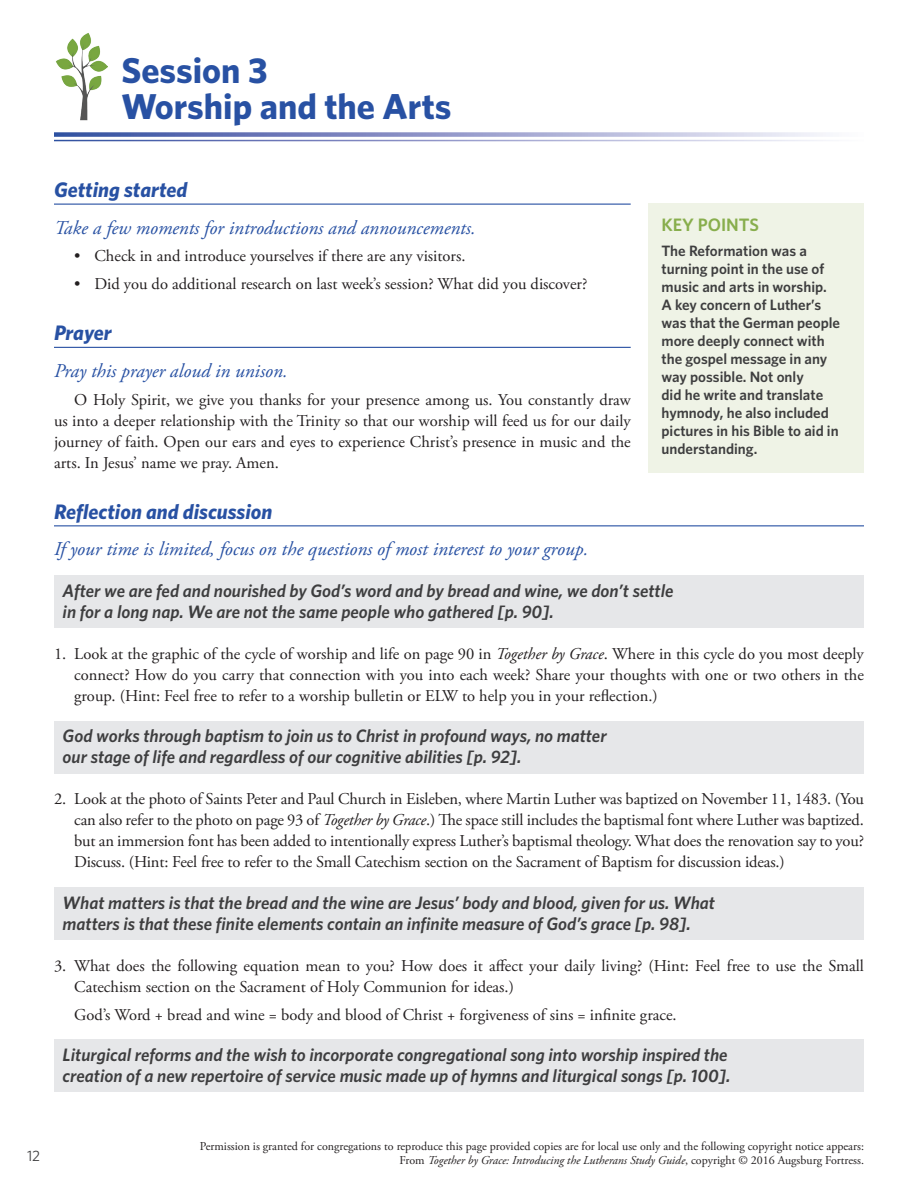
<style>
.page{position:relative;width:918px;height:1188px;background:#fff}
.page>*{position:absolute;margin:0;border:0;box-sizing:border-box;transform-origin:0 0}
.t1{font:700 36px/36px "Whitney";color:#2851a3}
.t2{font:italic 700 21px "Whitney";color:#2851a3}
.t3{font:italic 19.5px "Adobe Garamond Pro";color:#2851a3}
.t4{font:italic 600 18px/21px "Whitney";color:#3e3e3f}
.t5{font:600 18px "Whitney";color:#88ae4d}
.t6{font:16.5px/21px "Adobe Garamond Pro";color:#231f20;text-align:justify}
.t7{font:600 15px/18px "Whitney";color:#3e3e3f}
.t8{font:15px "Whitney";color:#3e3e3f}
.t9{font:12px/14.4px "Adobe Garamond Pro";color:#231f20;text-align:right}
.s1{font-style:italic}
</style>
<div class="page">
<svg style="left:54px;top:132px;width:769px;height:5px;background:#9ca4cf"></svg>
<hr style="left:54px;top:204px;width:577px;height:1px;background:#2851a3">
<hr style="left:54px;top:347px;width:577px;height:1px;background:#2851a3">
<hr style="left:54px;top:525px;width:810px;height:1px;background:#2851a3">
<div style="left:54px;top:575px;width:810px;height:53px;background:#e6e7e9"></div>
<div style="left:54px;top:721px;width:810px;height:52px;background:#e6e7e9"></div>
<div style="left:54px;top:887px;width:810px;height:53px;background:#e6e7e9"></div>
<div style="left:54px;top:1040px;width:810px;height:52px;background:#e6e7e9"></div>
<img style="left:56px;top:33px;width:52px;height:88px">
<div style="left:648px;top:203px;width:216px;height:269px;background:#eff3e6"></div>
<h1 class="t1" style="left:122px;top:51px;width:332px">Session 3<br>Worship and the Arts</h1>
<p class="t2" style="left:54px;top:175px;width:135px">Getting started</p>
<p class="t3" style="left:54px;top:216px;width:423px">Take a few moments for introductions and announcements.</p>
<p class="t6" style="left:74px;top:246px;width:393px">• Check in and introduce yourselves if there are any visitors.</p>
<p class="t6" style="left:74px;top:274px;width:515px">• Did you do additional research on last week’s session? What did you discover?</p>
<p class="t2" style="left:54px;top:319px;width:59px">Prayer</p>
<p class="t3" style="left:54px;top:359px;width:235px">Pray this prayer aloud in unison.</p>
<p class="t6" style="left:54px;top:389px;width:578px;text-indent:20px">O Holy Spirit, we give you thanks for your presence among us. You constantly draw us into a deeper relationship with the Trinity so that our worship will feed us for our daily journey of faith. Open our ears and eyes to experience Christ’s presence in music and the arts. In Jesus’ name we pray. Amen.</p>
<p class="t2" style="left:54px;top:497px;width:220px">Reflection and discussion</p>
<p class="t3" style="left:54px;top:537px;width:536px">If your time is limited, focus on the questions of most interest to your group.</p>
<p class="t4" style="left:63px;top:580px;width:612px">After we are fed and nourished by God’s word and by bread and wine, we don’t settle in for a long nap. We are not the same people who gathered [p. 90].</p>
<p class="t6" style="left:74px;top:644px;width:791px;text-indent:-20px">1. Look at the graphic of the cycle of worship and life on page 90 in <span class="s1">Together by Grace</span>. Where in this cycle do you most deeply connect? How do you carry that connection with you into each week? Share your thoughts with one or two others in the group. (Hint: Feel free to refer to a worship bulletin or ELW to help you in your reflection.)</p>
<p class="t4" style="left:63px;top:725px;width:546px">God works through baptism to join us to Christ in profound ways, no matter our stage of life and regardless of our cognitive abilities [p. 92].</p>
<p class="t6" style="left:74px;top:789px;width:791px;text-indent:-20px">2. Look at the photo of Saints Peter and Paul Church in Eisleben, where Martin Luther was baptized on November 11, 1483. (You can also refer to the photo on page 93 of <span class="s1">Together by Grace</span>.) The space still includes the baptismal font where Luther was baptized. but an immersion font has been added to intentionally express Luther’s baptismal theology. What does the renovation say to you?<br>Discuss. (Hint: Feel free to refer to the Small Catechism section on the Sacrament of Baptism for discussion ideas.)</p>
<p class="t4" style="left:63px;top:892px;width:654px">What matters is that the bread and the wine are Jesus’ body and blood, given for us. What matters is that these finite elements contain an infinite measure of God’s grace [p. 98].</p>
<p class="t6" style="left:74px;top:956px;width:791px;text-indent:-20px">3. What does the following equation mean to you? How does it affect your daily living? (Hint: Feel free to use the Small<br>Catechism section on the Sacrament of Holy Communion for ideas.)</p>
<p class="t6" style="left:74px;top:1004px;width:604px">God’s Word + bread and wine = body and blood of Christ + forgiveness of sins = infinite grace.</p>
<p class="t4" style="left:63px;top:1044px;width:669px">Liturgical reforms and the wish to incorporate congregational song into worship inspired the creation of a new repertoire of service music made up of hymns and liturgical songs [p. 100].</p>
<p class="t5" style="left:662px;top:213px;width:99px">KEY POINTS</p>
<p class="t7" style="left:662px;top:241px;width:180px">The Reformation was a turning point in the use of music and arts in worship.<br>A key concern of Luther’s was that the German people more deeply connect with the gospel message in any way possible. Not only<br>did he write and translate hymnody, he also included pictures in his Bible to aid in understanding.</p>
<p class="t8" style="left:27px;top:1146px;width:15px">12</p>
<p class="t9" style="left:200px;top:1139px;width:666px">Permission is granted for congregations to reproduce this page provided copies are for local use only and the following copyright notice appears:<br>From <span class="s1">Together by Grace: Introducing the Lutherans Study Guide</span>, copyright © 2016 Augsburg Fortress.</p>
</div>
